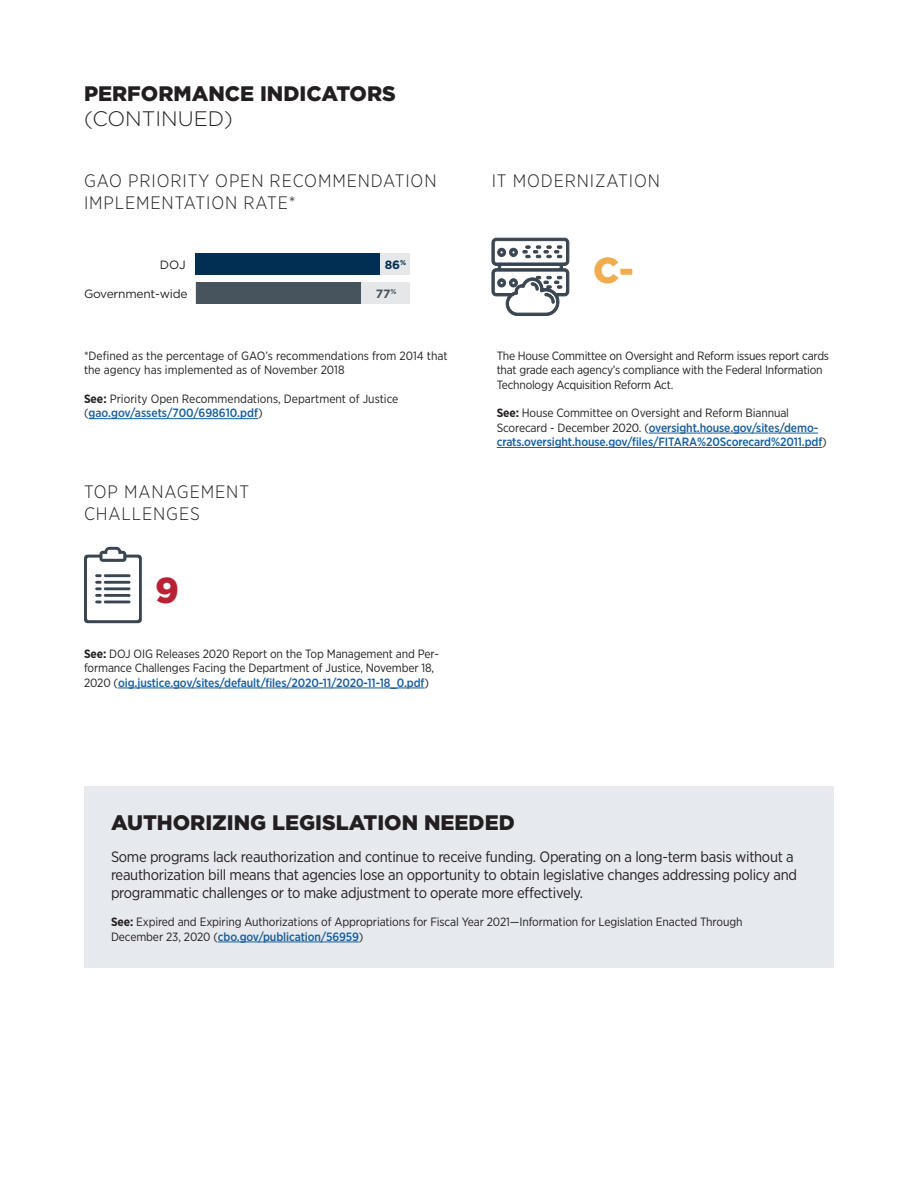
<style>
.page{position:relative;width:918px;height:1188px;background:#fff}
.page>*{position:absolute;margin:0;border:0;box-sizing:border-box;transform-origin:0 0}
.t1{font:900 36px "Gotham";color:#f0ad4e}
.t2{font:900 36px "Gotham";color:#b92234}
.Hed1{font:900 21px/25.2px "Gotham";color:#231f20}
.NuHed{font:300 18px/21.6px "Gotham Narrow";letter-spacing:.05em;color:#231f20}
.t3{font:15px/18px "Gotham Narrow";letter-spacing:-.02em;color:#231f20}
.t4{font:12px/14.4px "Gotham Narrow";letter-spacing:-.01em;color:#231f20}
.t5{font:500 12px/14.4px "Gotham Narrow";letter-spacing:-.01em;color:#175d9e}
.t6{font:12px "Gotham";letter-spacing:-.02em;color:#231f20}
.t7{font:700 12px "Gotham";color:#47545e}
.t8{font:700 12px "Gotham";color:#002f54}
.s1{font-weight:300}
.s2{font-weight:700}
.s3{font-weight:500;color:#175d9e}
.s4{font-weight:700;color:#231f20}
.s5{font-weight:400;color:#231f20}
</style>
<div class="page">
<hr style="left:89px;top:418px;width:169px;height:1px;background:#175d9e">
<div style="left:196px;top:254px;width:214px;height:21px;background:#e6e7e9"></div>
<div style="left:196px;top:254px;width:184px;height:21px;background:#002f54"></div>
<div style="left:196px;top:283px;width:214px;height:21px;background:#e6e7e9"></div>
<div style="left:196px;top:283px;width:165px;height:21px;background:#47545e"></div>
<svg style="left:491px;top:238px;width:78px;height:78px"></svg>
<hr style="left:118px;top:688px;width:306px;height:1px;background:#175d9e">
<svg style="left:84px;top:547px;width:58px;height:76px"></svg>
<div style="left:84px;top:786px;width:750px;height:182px;background:#e6eaee"></div>
<hr style="left:218px;top:942px;width:141px;height:1px;background:#175d9e">
<hr style="left:649px;top:433px;width:169px;height:1px;background:#175d9e">
<hr style="left:497px;top:447px;width:325px;height:1px;background:#175d9e">
<p class="Hed1" style="left:84px;top:81px;width:313px">PERFORMANCE INDICATORS <span class="s1">(CONTINUED)</span></p>
<p class="NuHed" style="left:84px;top:170px;width:354px">GAO PRIORITY OPEN RECOMMENDATION<br>IMPLEMENTATION RATE*</p>
<p class="t8" style="left:385px;top:258px;width:23px">86<sup>%</sup></p>
<p class="t6" style="left:160px;top:257px;width:27px">DOJ</p>
<p class="t6" style="left:84px;top:287px;width:105px">Government-wide</p>
<p class="t7" style="left:376px;top:287px;width:22px">77<sup>%</sup></p>
<p class="t4" style="left:84px;top:348px;width:365px">*Defined as the percentage of GAO’s recommendations from 2014 that the agency has implemented as of November 2018</p>
<p class="t4" style="left:84px;top:391px;width:316px"><span class="s2">See:</span> Priority Open Recommendations, Department of Justice (<span class="s3">gao.gov/assets/700/698610.pdf</span>)</p>
<p class="NuHed" style="left:84px;top:481px;width:167px">TOP MANAGEMENT<br>CHALLENGES</p>
<p class="t2" style="left:155px;top:568px;width:25px">9</p>
<p class="t4" style="left:84px;top:646px;width:357px"><span class="s2">See:</span> DOJ OIG Releases 2020 Report on the Top Management and Per&shy;formance Challenges Facing the Department of Justice, November 18,<br>2020 (<span class="s3">oig.justice.gov/sites/default/files/2020-11/2020-11-18_0.pdf</span>)</p>
<p class="NuHed" style="left:492px;top:170px;width:170px">IT MODERNIZATION</p>
<p class="t1" style="left:593px;top:248px;width:42px">C-</p>
<p class="t4" style="left:497px;top:348px;width:334px">The House Committee on Oversight and Reform issues report cards that grade each agency’s compliance with the Federal Information<br>Technology Acquisition Reform Act.</p>
<p class="t5" style="left:497px;top:406px;width:332px"><span class="s4">See:</span> <span class="s5">House Committee on Oversight and Reform Biannual<br>Scorecard - December 2020. (</span>oversight.house.gov/sites/demo&shy;crats.oversight.house.gov/files/FITARA%20Scorecard%2011.pdf<span class="s5">)</span></p>
<p class="Hed1" style="left:111px;top:810px;width:405px">AUTHORIZING LEGISLATION NEEDED</p>
<p class="t3" style="left:111px;top:847px;width:688px">Some programs lack reauthorization and continue to receive funding. Operating on a long-term basis without a reauthorization bill means that agencies lose an opportunity to obtain legislative changes addressing policy and programmatic challenges or to make adjustment to operate more effectively.</p>
<p class="t4" style="left:111px;top:915px;width:633px"><span class="s2">See:</span> Expired and Expiring Authorizations of Appropriations for Fiscal Year 2021—Information for Legislation Enacted Through<br>December 23, 2020 (<span class="s3">cbo.gov/publication/56959</span>)</p>
</div>
